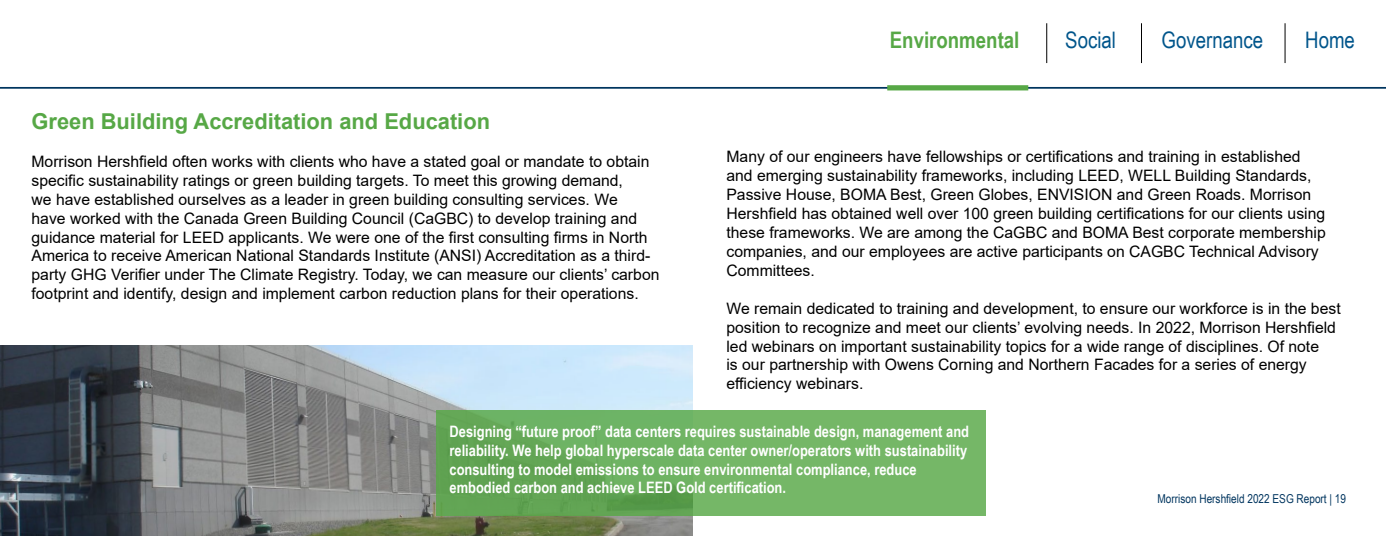
<style>
.page{position:relative;width:1386px;height:536px;background:#fff}
.page>*{position:absolute;margin:0;border:0;box-sizing:border-box;transform-origin:0 0}
.t1{font:22.75px "Arial Narrow";color:#00558b}
.t2{font:700 22.75px "Arial Narrow";color:#57a846}
.t3{font:700 21.88px "Arial";color:#57a846}
.t4{font:15.75px/18.9px "Arial";color:#000}
.t5{font:700 15.75px/18.9px "Arial Narrow";color:#fff}
.t6{font:12.25px "Arial Narrow";color:#00355f}
</style>
<div class="page">
<hr style="left:0;top:87px;width:1386px;height:2px;background:#00355f">
<img style="left:0;top:345px;width:693px;height:191px">
<div style="left:436px;top:410px;width:550px;height:106px;background:linear-gradient(to right,#61a555,#7abc6c)"></div>
<hr style="left:1046px;top:23px;width:1px;height:40px;background:#000">
<hr style="left:1141px;top:23px;width:1px;height:40px;background:#000">
<hr style="left:1285px;top:23px;width:1px;height:40px;background:#000">
<div style="left:887px;top:85px;width:141px;height:5px;background:#57a846"></div>
<h1 class="t2" style="left:890px;top:23px;width:131px">Environmental</h1>
<h1 class="t1" style="left:1065px;top:23px;width:52px">Social</h1>
<h1 class="t1" style="left:1162px;top:23px;width:103px">Governance</h1>
<h1 class="t1" style="left:1305px;top:23px;width:51px">Home</h1>
<h2 class="t3" style="left:32px;top:106px;width:460px">Green Building Accreditation and Education</h2>
<p class="t4" style="left:32px;top:152px;width:630px">Morrison Hershfield often works with clients who have a stated goal or mandate to obtain specific sustainability ratings or green building targets. To meet this growing demand,<br>we have established ourselves as a leader in green building consulting services. We<br>have worked with the Canada Green Building Council (CaGBC) to develop training and guidance material for LEED applicants. We were one of the first consulting firms in North America to receive American National Standards Institute (ANSI) Accreditation as a third&shy;party GHG Verifier under The Climate Registry. Today, we can measure our clients’ carbon footprint and identify, design and implement carbon reduction plans for their operations.</p>
<p class="t4" style="left:726px;top:147px;width:601px">Many of our engineers have fellowships or certifications and training in established and emerging sustainability frameworks, including LEED, WELL Building Standards, Passive House, BOMA Best, Green Globes, ENVISION and Green Roads. Morrison Hershfield has obtained well over 100 green building certifications for our clients using these frameworks. We are among the CaGBC and BOMA Best corporate membership companies, and our employees are active participants on CAGBC Technical Advisory Committees.</p>
<p class="t4" style="left:726px;top:298px;width:616px">We remain dedicated to training and development, to ensure our workforce is in the best position to recognize and meet our clients’ evolving needs. In 2022, Morrison Hershfield led webinars on important sustainability topics for a wide range of disciplines. Of note<br>is our partnership with Owens Corning and Northern Facades for a series of energy efficiency webinars.</p>
<p class="t5" style="left:450px;top:421px;width:521px">Designing “future proof” data centers requires sustainable design, management and reliability. We help global hyperscale data center owner/operators with sustainability consulting to model emissions to ensure environmental compliance, reduce embodied carbon and achieve LEED Gold certification.</p>
<p class="t6" style="left:1158px;top:489px;width:190px">Morrison Hershfield 2022 ESG Report | 19</p>
</div>
